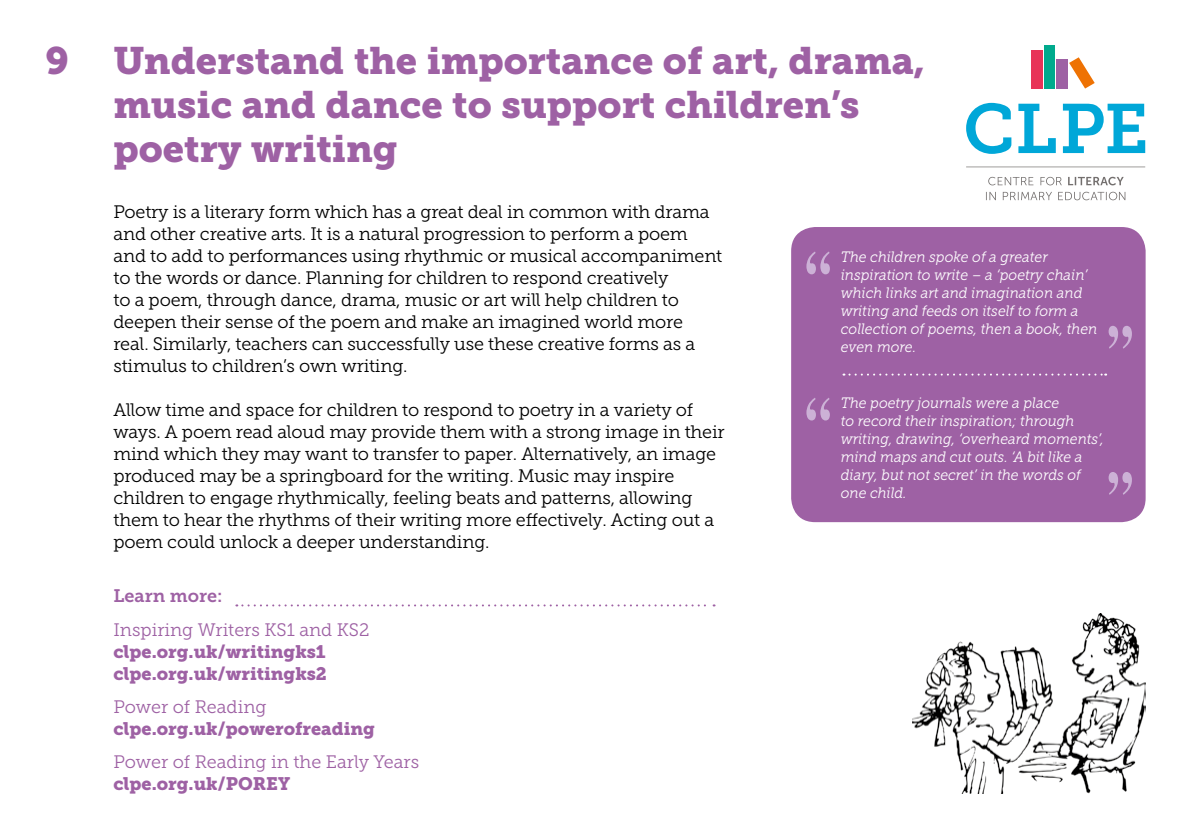
<style>
.page{position:relative;width:1191px;height:840px;background:#fff}
.page>*{position:absolute;margin:0;border:0;box-sizing:border-box;transform-origin:0 0}
.t1{font:700 68px/146px "Times";color:#ccb1d6;scale:.76 1}
.t2{font:38px/44px "Museo Slab 900";color:#9e61a4}
.t3{font:18px/22px "Museo Slab 300";letter-spacing:-.01em;color:#000}
.t4{font:18px/22px "Museo Slab 900";color:#9e61a4}
.t5{font:18px "Museo Slab 300";color:#9e61a4}
.t6{font:18px "Museo Slab 700";color:#9e61a4}
.t7{font:italic 15px/18px "Museo Slab 300";color:#fff;scale:.94 1}
</style>
<div class="page">
<img style="left:912px;top:613px;width:233px;height:179px">
<div style="left:1031px;top:50px;width:11px;height:38px;background:#e83458"></div>
<div style="left:1044px;top:45px;width:10px;height:43px;background:#00aa8d"></div>
<div style="left:1056px;top:59px;width:11px;height:29px;background:#9e61a4"></div>
<svg style="left:1069px;top:57px;width:25px;height:31px"></svg>
<svg style="left:966px;top:103px;width:179px;height:51px"></svg>
<svg style="left:986px;top:192px;width:139px;height:8px"></svg>
<svg style="left:988px;top:177px;width:135px;height:8px"></svg>
<hr style="left:966px;top:166px;width:179px;height:1px;background:#a09d9c">
<div style="left:791px;top:227px;width:354px;height:295px;background:#9e61a4;border-radius:24px"></div>
<svg style="left:236px;top:604px;width:478px;height:2px"></svg>
<svg style="left:843px;top:373px;width:263px;height:2px"></svg>
<h2 class="t2" style="left:113px;top:39px;width:813px;text-indent:-68px">9 Understand the importance of art, drama, music and dance to support children’s poetry writing</h2>
<p class="t3" style="left:113px;top:201px;width:610px">Poetry is a literary form which has a great deal in common with drama and other creative arts. It is a natural progression to perform a poem and to add to performances using rhythmic or musical accompaniment to the words or dance. Planning for children to respond creatively<br>to a poem, through dance, drama, music or art will help children to deepen their sense of the poem and make an imagined world more real. Similarly, teachers can successfully use these creative forms as a stimulus to children’s own writing.</p>
<p class="t3" style="left:113px;top:399px;width:613px">Allow time and space for children to respond to poetry in a variety of ways. A poem read aloud may provide them with a strong image in their mind which they may want to transfer to paper. Alternatively, an image produced may be a springboard for the writing. Music may inspire children to engage rhythmically, feeling beats and patterns, allowing them to hear the rhythms of their writing more effectively. Acting out a poem could unlock a deeper understanding.</p>
<p class="t6" style="left:113px;top:585px;width:111px">Learn more:</p>
<p class="t5" style="left:113px;top:619px;width:258px">Inspiring Writers KS1 and KS2</p>
<p class="t4" style="left:113px;top:640px;width:215px">clpe.org.uk/writingks1 clpe.org.uk/writingks2</p>
<p class="t5" style="left:113px;top:696px;width:155px">Power of Reading</p>
<p class="t4" style="left:113px;top:717px;width:263px">clpe.org.uk/powerofreading</p>
<p class="t5" style="left:113px;top:751px;width:307px">Power of Reading in the Early Years</p>
<p class="t4" style="left:113px;top:772px;width:178px">clpe.org.uk/POREY</p>
<p class="t7" style="left:840px;top:247px;width:274px">The children spoke of a greater inspiration to write – a ‘poetry chain’ which links art and imagination and writing and feeds on itself to form a collection of poems, then a book, then even more.</p>
<h1 class="t1" style="left:804px;top:195px;width:36px">“ “</h1>
<h1 class="t1" style="left:1107px;top:269px;width:35px">” ”</h1>
<p class="t7" style="left:840px;top:393px;width:281px">The poetry journals were a place<br>to record their inspiration; through writing, drawing, ‘overheard moments’, mind maps and cut outs. ‘A bit like a diary, but not secret’ in the words of one child.</p>
</div>
